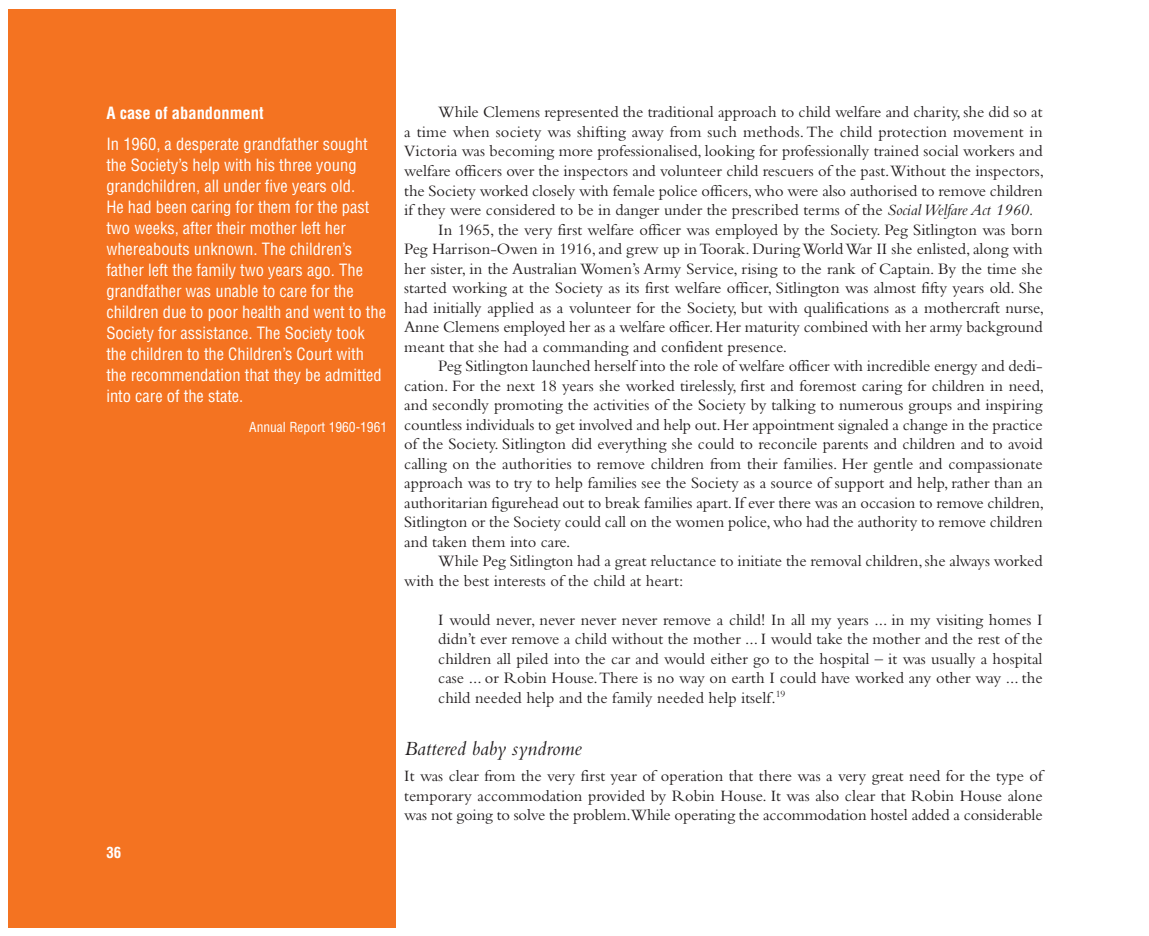
<style>
.page{position:relative;width:1149px;height:936px;background:#fff}
.page>*{position:absolute;margin:0;border:0;box-sizing:border-box;transform-origin:0 0}
.t1{font:italic 21px "Bembo";color:#231f20}
.t2{font:16.5px/19.5px "Bembo";color:#231f20;text-align:justify}
.t3{font:condensed 16.5px/21px "Helvetica";color:#fff}
.t4{font:700 condensed 16.5px "Helvetica";color:#fff}
.t5{font:700 condensed 15px "Helvetica";color:#fff}
.t6{font:condensed 13.5px "Helvetica";color:#fff}
.s1{font-style:italic}
</style>
<div class="page">
<div style="left:9px;top:9px;width:386px;height:918px;background:#f47321"></div>
<p class="t4" style="left:106px;top:103px;width:159px">A case of abandonment</p>
<p class="t3" style="left:106px;top:134px;width:281px">In 1960, a desperate grandfather sought the Society’s help with his three young grandchildren, all under five years old.<br>He had been caring for them for the past two weeks, after their mother left her whereabouts unknown. The children’s father left the family two years ago. The grandfather was unable to care for the children due to poor health and went to the Society for assistance. The Society took the children to the Children’s Court with the recommendation that they be admitted into care of the state.</p>
<p class="t6" style="left:249px;top:420px;width:139px">Annual Report 1960-1961</p>
<p class="t5" style="left:106px;top:843px;width:16px">36</p>
<p class="t2" style="left:438px;top:104px;width:605px">While Clemens represented the traditional approach to child welfare and charity, she did so at</p>
<p class="t2" style="left:404px;top:124px;width:639px">a time when society was shifting away from such methods. The child protection movement in</p>
<p class="t2" style="left:404px;top:143px;width:639px">Victoria was becoming more professionalised, looking for professionally trained social workers and</p>
<p class="t2" style="left:404px;top:163px;width:641px">welfare officers over the inspectors and volunteer child rescuers of the past.Without the inspectors,</p>
<p class="t2" style="left:404px;top:182px;width:639px">the Society worked closely with female police officers, who were also authorised to remove children</p>
<p class="t2" style="left:404px;top:202px;width:630px">if they were considered to be in danger under the prescribed terms of the <span class="s1">Social Welfare Act 1960.</span></p>
<p class="t2" style="left:438px;top:221px;width:605px">In 1965, the very first welfare officer was employed by the Society. Peg Sitlington was born</p>
<p class="t2" style="left:404px;top:241px;width:639px">Peg Harrison-Owen in 1916, and grew up in Toorak. During World War II she enlisted, along with</p>
<p class="t2" style="left:404px;top:260px;width:639px">her sister, in the Australian Women’s Army Service, rising to the rank of Captain. By the time she</p>
<p class="t2" style="left:404px;top:280px;width:639px">started working at the Society as its first welfare officer, Sitlington was almost fifty years old. She</p>
<p class="t2" style="left:404px;top:299px;width:641px">had initially applied as a volunteer for the Society, but with qualifications as a mothercraft nurse,</p>
<p class="t2" style="left:404px;top:319px;width:639px">Anne Clemens employed her as a welfare officer. Her maturity combined with her army background</p>
<p class="t2" style="left:404px;top:338px;width:384px">meant that she had a commanding and confident presence.</p>
<p class="t2" style="left:438px;top:358px;width:605px">Peg Sitlington launched herself into the role of welfare officer with incredible energy and dedi-</p>
<p class="t2" style="left:404px;top:377px;width:641px">cation. For the next 18 years she worked tirelessly, first and foremost caring for children in need,</p>
<p class="t2" style="left:404px;top:397px;width:639px">and secondly promoting the activities of the Society by talking to numerous groups and inspiring</p>
<p class="t2" style="left:404px;top:416px;width:639px">countless individuals to get involved and help out. Her appointment signaled a change in the practice</p>
<p class="t2" style="left:404px;top:436px;width:639px">of the Society. Sitlington did everything she could to reconcile parents and children and to avoid</p>
<p class="t2" style="left:404px;top:455px;width:639px">calling on the authorities to remove children from their families. Her gentle and compassionate</p>
<p class="t2" style="left:404px;top:475px;width:639px">approach was to try to help families see the Society as a source of support and help, rather than an</p>
<p class="t2" style="left:404px;top:494px;width:641px">authoritarian figurehead out to break families apart. If ever there was an occasion to remove children,</p>
<p class="t2" style="left:404px;top:514px;width:639px">Sitlington or the Society could call on the women police, who had the authority to remove children</p>
<p class="t2" style="left:404px;top:533px;width:168px">and taken them into care.</p>
<p class="t2" style="left:438px;top:553px;width:605px">While Peg Sitlington had a great reluctance to initiate the removal children, she always worked</p>
<p class="t2" style="left:404px;top:572px;width:280px">with the best interests of the child at heart:</p>
<p class="t2" style="left:438px;top:611px;width:605px">I would never, never never never remove a child! In all my years ... in my visiting homes I didn’t ever remove a child without the mother ... I would take the mother and the rest of the children all piled into the car and would either go to the hospital – it was usually a hospital case ... or Robin House. There is no way on earth I could have worked any other way ... the child needed help and the family needed help itself.<sup>19</sup></p>
<p class="t1" style="left:404px;top:741px;width:179px">Battered baby syndrome</p>
<p class="t2" style="left:404px;top:767px;width:639px">It was clear from the very first year of operation that there was a very great need for the type of temporary accommodation provided by Robin House. It was also clear that Robin House alone was not going to solve the problem.While operating the accommodation hostel added a considerable</p>
</div>
